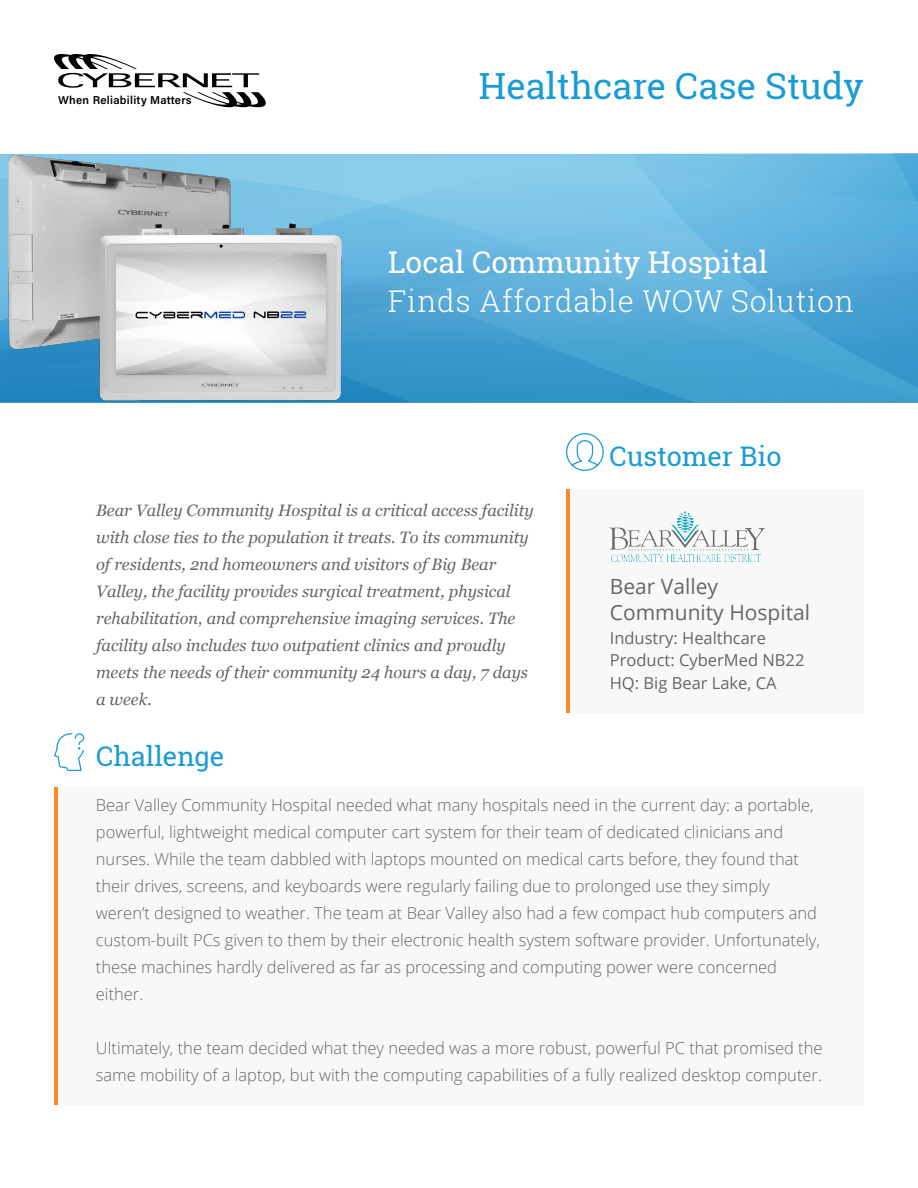
<style>
.page{position:relative;width:918px;height:1188px;background:#fff}
.page>*{position:absolute;margin:0;border:0;box-sizing:border-box;transform-origin:0 0}
.t1{font:36px "Roboto Slab";color:#199bd8}
.t2{font:300 30px "Roboto Slab";letter-spacing:.025em;color:#fff}
.t3{font:30px "Roboto Slab";color:#fff}
.t4{font:27px "Roboto Slab";color:#199bd8}
.t5{font:21px/25.2px "Open Sans";color:#666}
.t6{font:300 16.5px/27px "Open Sans";color:#666}
.t7{font:italic 16.5px/27px "Georgia";color:#666}
.t8{font:16.5px "Open Sans";color:#666}
.t9{font:600 11.4px "Acumin Pro";letter-spacing:.025em;color:#000}
</style>
<div class="page">
<div style="left:54px;top:788px;width:810px;height:317px;background:#f8f8f8"></div>
<hr style="left:54px;top:788px;width:4px;height:317px;background:#f98b27">
<svg style="left:54px;top:733px;width:30px;height:38px"></svg>
<div style="left:566px;top:489px;width:298px;height:224px;background:#f8f8f8"></div>
<hr style="left:566px;top:489px;width:4px;height:224px;background:#f98b27">
<svg style="left:566px;top:433px;width:38px;height:38px"></svg>
<svg style="left:0;top:154px;width:918px;height:249px;background:#5baeda"></svg>
<svg style="left:54px;top:54px;width:212px;height:53px"></svg>
<img style="left:9px;top:155px;width:332px;height:246px">
<img style="left:610px;top:511px;width:155px;height:50px">
<p class="t9" style="left:58px;top:92px;width:135px">When Reliability Matters</p>
<p class="t1" style="left:479px;top:62px;width:387px">Healthcare Case Study</p>
<p class="t3" style="left:388px;top:241px;width:381px">Local Community Hospital</p>
<p class="t2" style="left:388px;top:280px;width:468px">Finds Affordable WOW Solution</p>
<p class="t4" style="left:610px;top:437px;width:173px">Customer Bio</p>
<p class="t7" style="left:96px;top:497px;width:439px">Bear Valley Community Hospital is a critical access facility with close ties to the population it treats. To its community of residents, 2nd homeowners and visitors of Big Bear Valley, the facility provides surgical treatment, physical rehabilitation, and comprehensive imaging services. The facility also includes two outpatient clinics and proudly meets the needs of their community 24 hours a day, 7 days a week.</p>
<p class="t4" style="left:96px;top:738px;width:130px">Challenge</p>
<p class="t5" style="left:610px;top:574px;width:202px">Bear Valley<br>Community Hospital</p>
<p class="t8" style="left:610px;top:626px;width:158px">Industry: Healthcare</p>
<p class="t8" style="left:610px;top:649px;width:196px">Product: CyberMed NB22</p>
<p class="t8" style="left:610px;top:671px;width:168px">HQ: Big Bear Lake, CA</p>
<p class="t6" style="left:96px;top:791px;width:726px">Bear Valley Community Hospital needed what many hospitals need in the current day: a portable, powerful, lightweight medical computer cart system for their team of dedicated clinicians and nurses. While the team dabbled with laptops mounted on medical carts before, they found that their drives, screens, and keyboards were regularly failing due to prolonged use they simply weren’t designed to weather. The team at Bear Valley also had a few compact hub computers and custom-built PCs given to them by their electronic health system software provider. Unfortunately, these machines hardly delivered as far as processing and computing power were concerned either.</p>
<p class="t6" style="left:96px;top:1034px;width:728px">Ultimately, the team decided what they needed was a more robust, powerful PC that promised the same mobility of a laptop, but with the computing capabilities of a fully realized desktop computer.</p>
</div>
